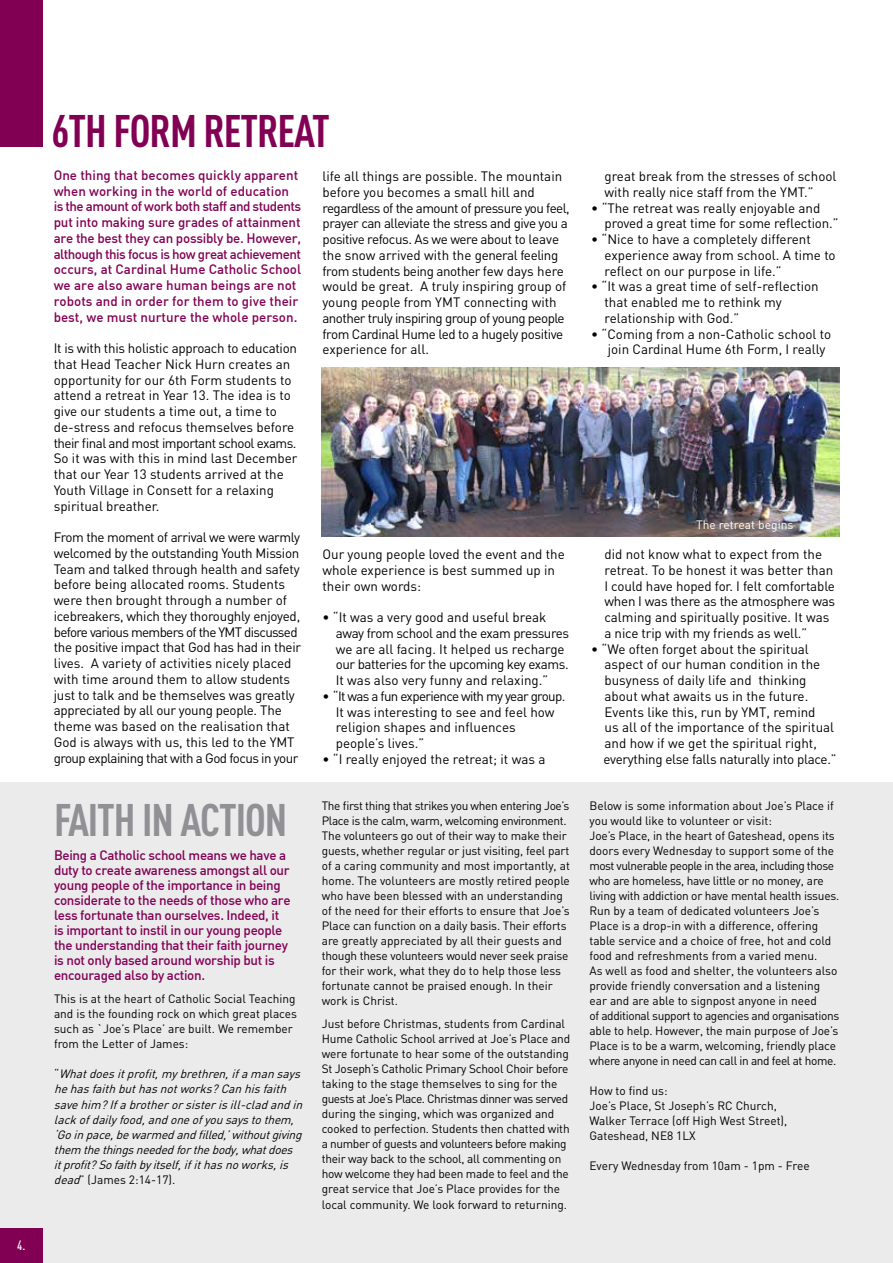
<style>
.page{position:relative;width:893px;height:1263px;background:#fff}
.page>*{position:absolute;margin:0;border:0;box-sizing:border-box;transform-origin:0 0}
.t1{font:700 45px "DIN Cond";letter-spacing:-.025em;color:#820053}
.t2{font:700 45px "DIN Cond";letter-spacing:-.025em;color:#919195}
.t3{font:13.5px/15.8px "DIN";color:#000}
.t4{font:13.5px/15.8px "DIN";letter-spacing:-.02em;color:#000}
.t5{font:13.5px/15.8px "DIN";letter-spacing:-.03em;color:#000}
.t6{font:500 13.5px/15.8px "DIN";color:#820053}
.t7{font:500 13.5px/15px "DIN";letter-spacing:-.025em;color:#820053}
.t8{font:500 13.5px "DIN Cond";color:#fff}
.t9{font:12px/15px "DIN";letter-spacing:-.01em;color:#000}
.t10{font:italic 12px/15px "DIN";color:#000}
.t11{font:12px "DIN";color:#fff}
.s1{font-style:normal}
</style>
<div class="page">
<div style="left:0;top:782px;width:893px;height:481px;background:#ebebec"></div>
<div style="left:0;top:1229px;width:43px;height:34px;background:#820053"></div>
<div style="left:0;top:0;width:43px;height:147px;background:#820053"></div>
<img style="left:321px;top:368px;width:518px;height:168px">
<p class="t8" style="left:17px;top:1237px;width:10px">4.</p>
<h1 class="t1" style="left:52px;top:103px;width:280px">6TH FORM RETREAT</h1>
<p class="t6" style="left:54px;top:167px;width:249px">One thing that becomes quickly apparent when working in the world of education is the amount of work both staff and students put into making sure grades of attainment are the best they can possibly be. However, although this focus is how great achievement occurs, at Cardinal Hume Catholic School we are also aware human beings are not robots and in order for them to give their best, we must nurture the whole person.</p>
<p class="t3" style="left:54px;top:340px;width:245px">It is with this holistic approach to education that Head Teacher Nick Hurn creates an opportunity for our 6th Form students to attend a retreat in Year 13. The idea is to give our students a time out, a time to de-stress and refocus themselves before their final and most important school exams.<br>So it was with this in mind last December that our Year 13 students arrived at the Youth Village in Consett for a relaxing spiritual breather.</p>
<p class="t4" style="left:54px;top:529px;width:249px">From the moment of arrival we were warmly welcomed by the outstanding Youth Mission Team and talked through health and safety before being allocated rooms. Students were then brought through a number of icebreakers, which they thoroughly enjoyed, before various members of the YMT discussed the positive impact that God has had in their lives. A variety of activities nicely placed with time around them to allow students just to talk and be themselves was greatly appreciated by all our young people. The theme was based on the realisation that God is always with us, this led to the YMT group explaining that with a God focus in your</p>
<h1 class="t2" style="left:54px;top:793px;width:235px">FAITH IN ACTION</h1>
<p class="t7" style="left:54px;top:847px;width:238px">Being a Catholic school means we have a duty to create awareness amongst all our young people of the importance in being considerate to the needs of those who are less fortunate than ourselves. I ndeed, it is important to instil in our young people the understanding that their faith journey is not only based around worship but is encouraged also by action.</p>
<p class="t9" style="left:54px;top:991px;width:245px">This is at the heart of Catholic Social Teaching and is the founding rock on which great places such as `Joe’s Place’ are built. We remember from the Letter of James:</p>
<p class="t10" style="left:54px;top:1066px;width:254px"><span class="s1">“</span> Whatdoesitprofit,mybrethren,ifamansays hehasfaithbuthasnotworks?Canhisfaith savehim?Ifabrotherorsisterisill-cladandin lackofdailyfood,andoneofyousaystothem, ‘Goinpace,bewarmedandfilled,’withoutgiving them thethingsneededforthebody,whatdoes itprofit?Sofaithbyitself,ifithasnoworks,is dead<span class="s1">” (James 2:14-17).</span></p>
<p class="t5" style="left:322px;top:168px;width:249px">life all things are possible. The mountain before you becomes a small hill and regardless of the amount of pressure you feel, prayer can alleviate the stress and give you a positive refocus. As we were about to leave the snow arrived with the general feeling from students being another few days here would be great. A truly inspiring group of young people from YMT connecting with another truly inspiring group of young people from Cardinal Hume led to a hugely positive experience for all.</p>
<p class="t3" style="left:322px;top:546px;width:244px">Our young people loved the event and the whole experience is best summed up in their own words:</p>
<p class="t3" style="left:336px;top:609px;width:235px;text-indent:-13px">• “It was a very good and useful break away from school and the exam pressures we are all facing. It helped us recharge our batteries for the upcoming key exams.<br>It was also very funny and relaxing.”</p>
<p class="t3" style="left:336px;top:688px;width:231px;text-indent:-13px">• “It was a fun experience with my year group.<br>It was interesting to see and feel how religion shapes and influences people’s lives.”</p>
<p class="t3" style="left:322px;top:751px;width:224px">• “I really enjoyed the retreat; it was a</p>
<p class="t9" style="left:322px;top:798px;width:250px">The first thing that strikes you when entering Joe’s Place is the calm, warm, welcoming environment.<br>The volunteers go out of their way to make their guests, whether regular or just visiting, feel part of a caring community and most importantly, at home. The volunteers are mostly retired people who have been blessed with an understanding of the need for their efforts to ensure that Joe’s Place can function on a daily basis. Their efforts are greatly appreciated by all their guests and though these volunteers would never seek praise for their work, what they do to help those less fortunate cannot be praised enough. In their work is Christ.</p>
<p class="t9" style="left:322px;top:1016px;width:250px">Just before Christmas, students from Cardinal Hume Catholic School arrived at Joe’s Place and were fortunate to hear some of the outstanding St Joseph’s Catholic Primary School Choir before taking to the stage themselves to sing for the guests at Joe’s Place. Christmas dinner was served during the singing, which was organized and cooked to perfection. Students then chatted with a number of guests and volunteers before making their way back to the school, all commenting on how welcome they had been made to feel and the great service that Joe’s Place provides for the local community. We look forward to returning.</p>
<p class="t3" style="left:604px;top:168px;width:233px">great break from the stresses of school with really nice staff from the YMT.”</p>
<p class="t3" style="left:604px;top:200px;width:235px;text-indent:-13px">• “The retreat was really enjoyable and proved a great time for some reflection.”</p>
<p class="t3" style="left:604px;top:231px;width:233px;text-indent:-13px">• “Nice to have a completely different experience away from school. A time to reflect on our purpose in life.”</p>
<p class="t3" style="left:604px;top:278px;width:216px;text-indent:-13px">• “It was a great time of self-reflection that enabled me to rethink my relationship with God.”</p>
<p class="t3" style="left:608px;top:326px;width:225px;text-indent:-17px">• “Coming from a non-Catholic school to join Cardinal Hume 6th Form, I really</p>
<p class="t11" style="left:696px;top:517px;width:99px">The retreat begins</p>
<p class="t3" style="left:604px;top:546px;width:232px">did not know what to expect from the retreat. To be honest it was better than I could have hoped for. I felt comfortable when I was there as the atmosphere was calming and spiritually positive. It was a nice trip with my friends as well.”</p>
<p class="t3" style="left:603px;top:641px;width:235px;text-indent:-12px">• “We often forget about the spiritual aspect of our human condition in the busyness of daily life and thinking about what awaits us in the future.<br>Events like this, run by YMT, remind<br>us all of the importance of the spiritual and how if we get the spiritual right, everything else falls naturally into place.”</p>
<p class="t9" style="left:589px;top:798px;width:251px">Below is some information about Joe’s Place if you would like to volunteer or visit:<br>Joe’s Place, in the heart of Gateshead, opens its doors every Wednesday to support some of the most vulnerable people in the area, including those who are homeless, have little or no money, are living with addiction or have mental health issues.<br>Run by a team of dedicated volunteers Joe’s Place is a drop-in with a difference, offering table service and a choice of free, hot and cold food and refreshments from a varied menu.<br>As well as food and shelter, the volunteers also provide friendly conversation and a listening ear and are able to signpost anyone in need<br>of additional support to agencies and organisations able to help. However, the main purpose of Joe’s Place is to be a warm, welcoming, friendly place where anyone in need can call in and feel at home.</p>
<p class="t9" style="left:589px;top:1083px;width:199px">How to find us:<br>Joe’s Place, St Joseph’s RC Church,<br>Walker Terrace (off High West Street),<br>Gateshead, NE8 1LX</p>
<p class="t9" style="left:589px;top:1158px;width:222px">Every Wednesday from 10am - 1pm - Free</p>
</div>
